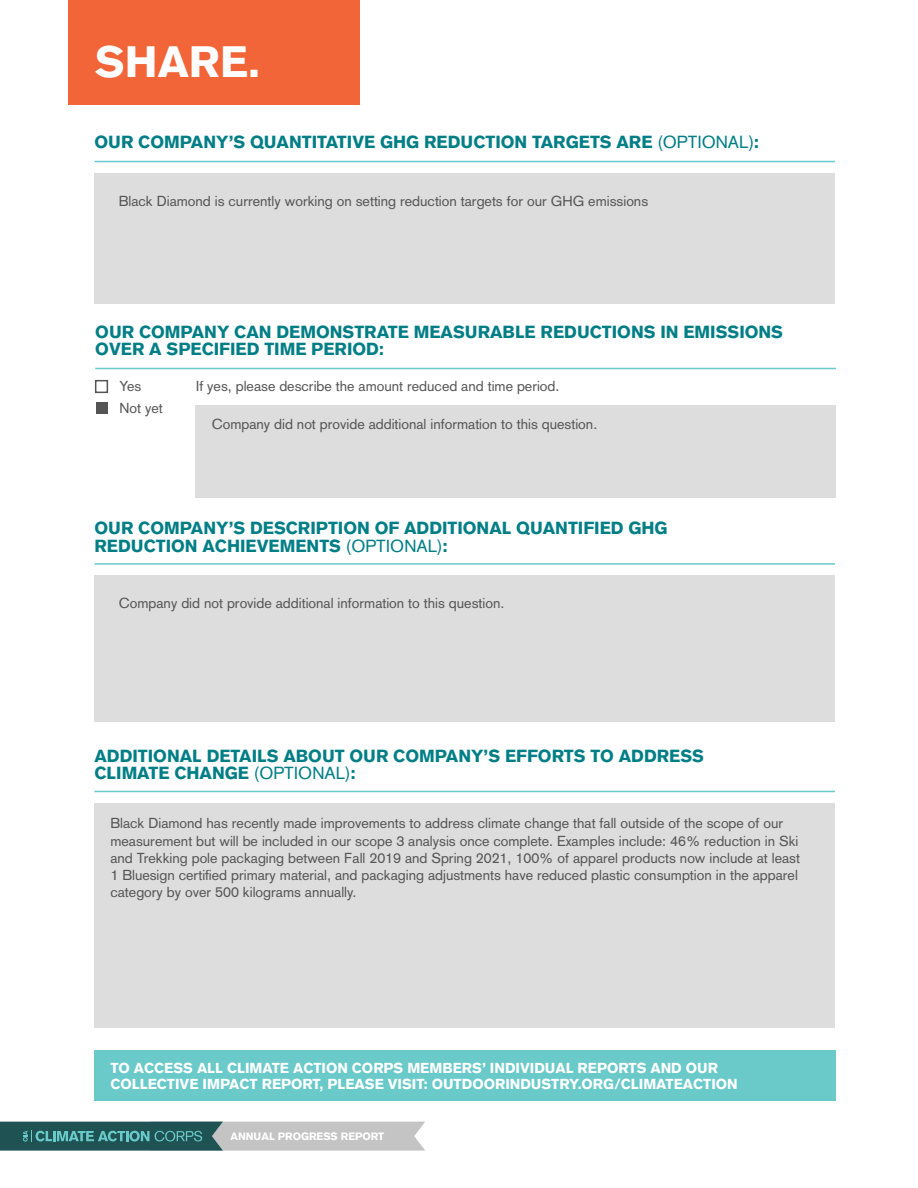
<style>
.page{position:relative;width:918px;height:1188px;background:#fff}
.page>*{position:absolute;margin:0;border:0;box-sizing:border-box;transform-origin:0 0}
.t1{font:900 43.2px "Akzidenz Grotesk";color:#fff}
.t2{font:900 17.25px/17.2px "Akzidenz Grotesk";color:#007e86}
.t3{font:14.25px/17.2px "Akzidenz Grotesk";color:#555}
.t4{font:900 14.25px/15.8px "Akzidenz Grotesk";color:#fff}
.t5{font:900 10.5px "Akzidenz Grotesk";color:#fff}
.s1{font-weight:400}
</style>
<div class="page">
<hr style="left:95px;top:161px;width:740px;height:1px;background:#6ac9c9">
<hr style="left:95px;top:563px;width:740px;height:2px;background:#6ac9c9">
<div style="left:94px;top:173px;width:741px;height:131px;background:#ddd"></div>
<div style="left:94px;top:576px;width:741px;height:146px;background:#ddd"></div>
<div style="left:68px;top:0;width:292px;height:105px;background:#f26539"></div>
<div style="left:94px;top:803px;width:741px;height:225px;background:#ddd"></div>
<hr style="left:95px;top:791px;width:740px;height:1px;background:#6ac9c9">
<hr style="left:95px;top:368px;width:741px;height:1px;background:#6ac9c9">
<div style="left:196px;top:406px;width:640px;height:92px;background:#ddd"></div>
<div style="left:94px;top:1051px;width:742px;height:50px;background:#6ac9c9"></div>
<div style="left:95px;top:380px;width:13px;height:13px;border:2px solid #555"></div>
<div style="left:96px;top:403px;width:11px;height:11px;background:#555"></div>
<svg style="left:0;top:1122px;width:425px;height:29px;background:#779494"></svg>
<h1 class="t1" style="left:95px;top:36px;width:166px">SHARE.</h1>
<p class="t2" style="left:94px;top:133px;width:666px">OUR COMPANY’S QUANTITATIVE GHG REDUCTION TARGETS ARE <span class="s1">(OPTIONAL)</span>:</p>
<p class="t3" style="left:119px;top:192px;width:531px">Black Diamond is currently working on setting reduction targets for our GHG emissions</p>
<p class="t2" style="left:95px;top:323px;width:689px">OUR COMPANY CAN DEMONSTRATE MEASURABLE REDUCTIONS IN EMISSIONS<br>OVER A SPECIFIED TIME PERIOD:</p>
<p class="t3" style="left:120px;top:375px;width:45px;line-height:21.8px">Yes<br>Not yet</p>
<p class="t3" style="left:196px;top:378px;width:365px">If yes, please describe the amount reduced and time period.</p>
<p class="t3" style="left:212px;top:415px;width:387px">Company did not provide additional information to this question.</p>
<p class="t2" style="left:94px;top:519px;width:575px">OUR COMPANY’S DESCRIPTION OF ADDITIONAL QUANTIFIED GHG<br>REDUCTION ACHIEVEMENTS <span class="s1">(OPTIONAL)</span>:</p>
<p class="t3" style="left:119px;top:594px;width:387px">Company did not provide additional information to this question.</p>
<p class="t2" style="left:94px;top:747px;width:611px">ADDITIONAL DETAILS ABOUT OUR COMPANY’S EFFORTS TO ADDRESS<br>CLIMATE CHANGE <span class="s1">(OPTIONAL)</span>:</p>
<p class="t3" style="left:110px;top:815px;width:691px">Black Diamond has recently made improvements to address climate change that fall outside of the scope of our measurement but will be included in our scope 3 analysis once complete. Examples include: 46% reduction in Ski and Trekking pole packaging between Fall 2019 and Spring 2021, 100% of apparel products now include at least 1 Bluesign certified primary material, and packaging adjustments have reduced plastic consumption in the apparel category by over 500 kilograms annually.</p>
<p class="t4" style="left:110px;top:1060px;width:629px">TO ACCESS ALL CLIMATE ACTION CORPS MEMBERS’ INDIVIDUAL REPORTS AND OUR<br>COLLECTIVE IMPACT REPORT, PLEASE VISIT: OUTDOORINDUSTRY.ORG/CLIMATEACTION</p>
<p class="t5" style="left:231px;top:1130px;width:155px">ANNUAL PROGRESS REPORT</p>
</div>
